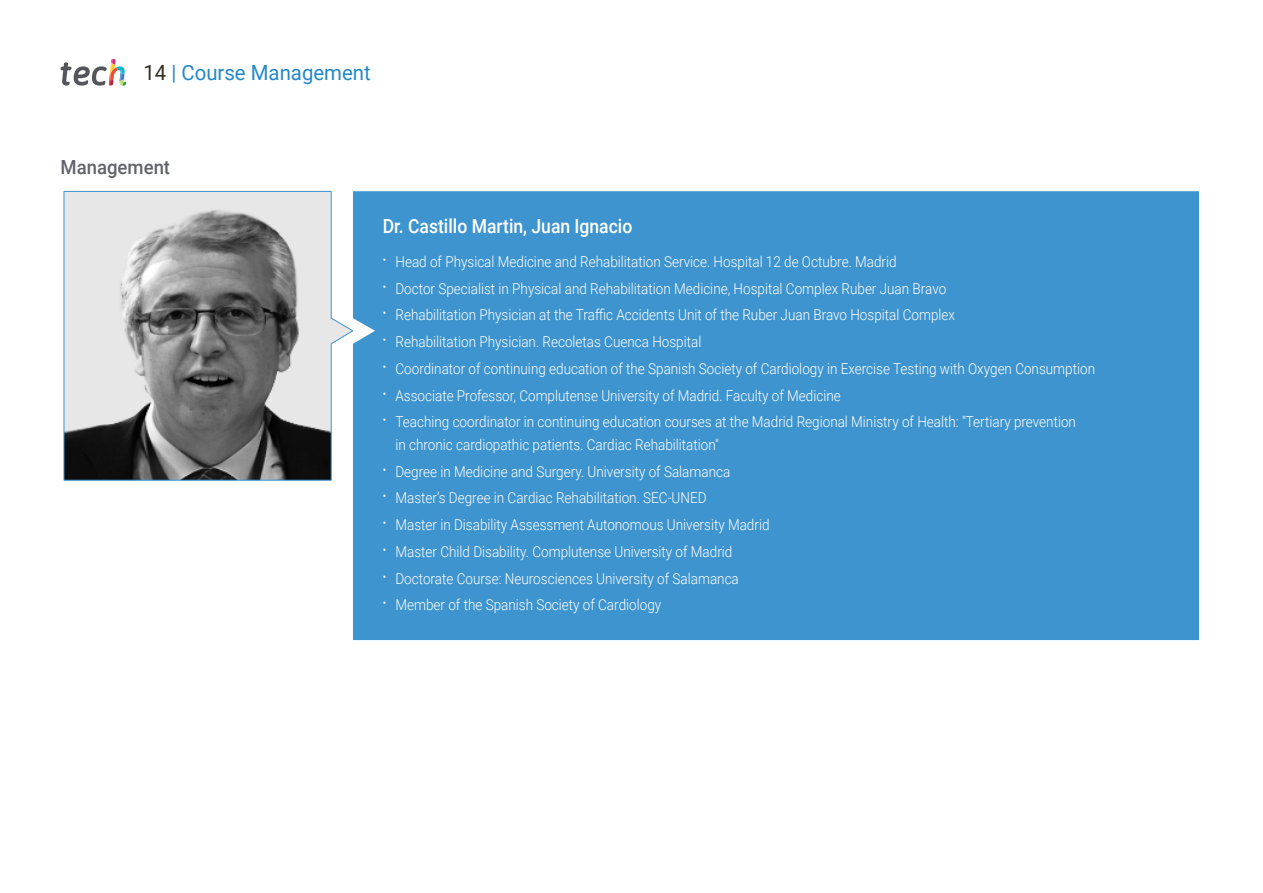
<style>
.page{position:relative;width:1263px;height:893px;background:#fff}
.page>*{position:absolute;margin:0;border:0;box-sizing:border-box;transform-origin:0 0}
.t1{font:21px "Roboto";color:#2488c9}
.t2{font:500 19.5px "Roboto";color:#fff;scale:.9 1}
.t3{font:500 19.5px "Roboto";color:#61646a;scale:.95 1}
.t4{font:300 15px/22.5px "Roboto";color:#fff;scale:.9 1}
.s1{color:#312e20}
</style>
<div class="page">
<svg style="left:61px;top:59px;width:65px;height:27px"></svg>
<div style="left:353px;top:191px;width:846px;height:449px;background:#3e94ce"></div>
<svg style="left:64px;top:191px;width:289px;height:290px;background:#9fa0a1"></svg>
<h1 class="t1" style="left:144px;top:57px;width:229px"><span class="s1">14</span> | Course Management</h1>
<h2 class="t3" style="left:61px;top:154px;width:117px">Management</h2>
<h2 class="t2" style="left:383px;top:212px;width:279px">Dr. Castillo Martin, Juan Ignacio</h2>
<p class="t4" style="left:383px;top:250px;width:573px"><sup>•</sup> Head of Physical Medicine and Rehabilitation Service. Hospital 12 de Octubre. Madrid</p>
<p class="t4" style="left:383px;top:276px;width:628px"><sup>•</sup> Doctor Specialist in Physical and Rehabilitation Medicine, Hospital Complex Ruber Juan Bravo</p>
<p class="t4" style="left:383px;top:303px;width:637px"><sup>•</sup> Rehabilitation Physician at the Traffic Accidents Unit of the Ruber Juan Bravo Hospital Complex</p>
<p class="t4" style="left:383px;top:330px;width:356px"><sup>•</sup> Rehabilitation Physician. Recoletas Cuenca Hospital</p>
<p class="t4" style="left:383px;top:357px;width:793px"><sup>•</sup> Coordinator of continuing education of the Spanish Society of Cardiology in Exercise Testing with Oxygen Consumption</p>
<p class="t4" style="left:383px;top:383px;width:510px"><sup>•</sup> Associate Professor, Complutense University of Madrid. Faculty of Medicine</p>
<p class="t4" style="left:395px;top:410px;width:758px;text-indent:-13px"><sup>•</sup> Teaching coordinator in continuing education courses at the Madrid Regional Ministry of Health: "Tertiary prevention in chronic cardiopathic patients. Cardiac Rehabilitation"</p>
<p class="t4" style="left:383px;top:459px;width:388px"><sup>•</sup> Degree in Medicine and Surgery. University of Salamanca</p>
<p class="t4" style="left:383px;top:486px;width:361px"><sup>•</sup> Master’s Degree in Cardiac Rehabilitation. SEC-UNED</p>
<p class="t4" style="left:383px;top:513px;width:431px"><sup>•</sup> Master in Disability Assessment Autonomous University Madrid</p>
<p class="t4" style="left:383px;top:540px;width:390px"><sup>•</sup> Master Child Disability. Complutense University of Madrid</p>
<p class="t4" style="left:383px;top:566px;width:397px"><sup>•</sup> Doctorate Course: Neurosciences University of Salamanca</p>
<p class="t4" style="left:383px;top:593px;width:311px"><sup>•</sup> Member of the Spanish Society of Cardiology</p>
</div>
